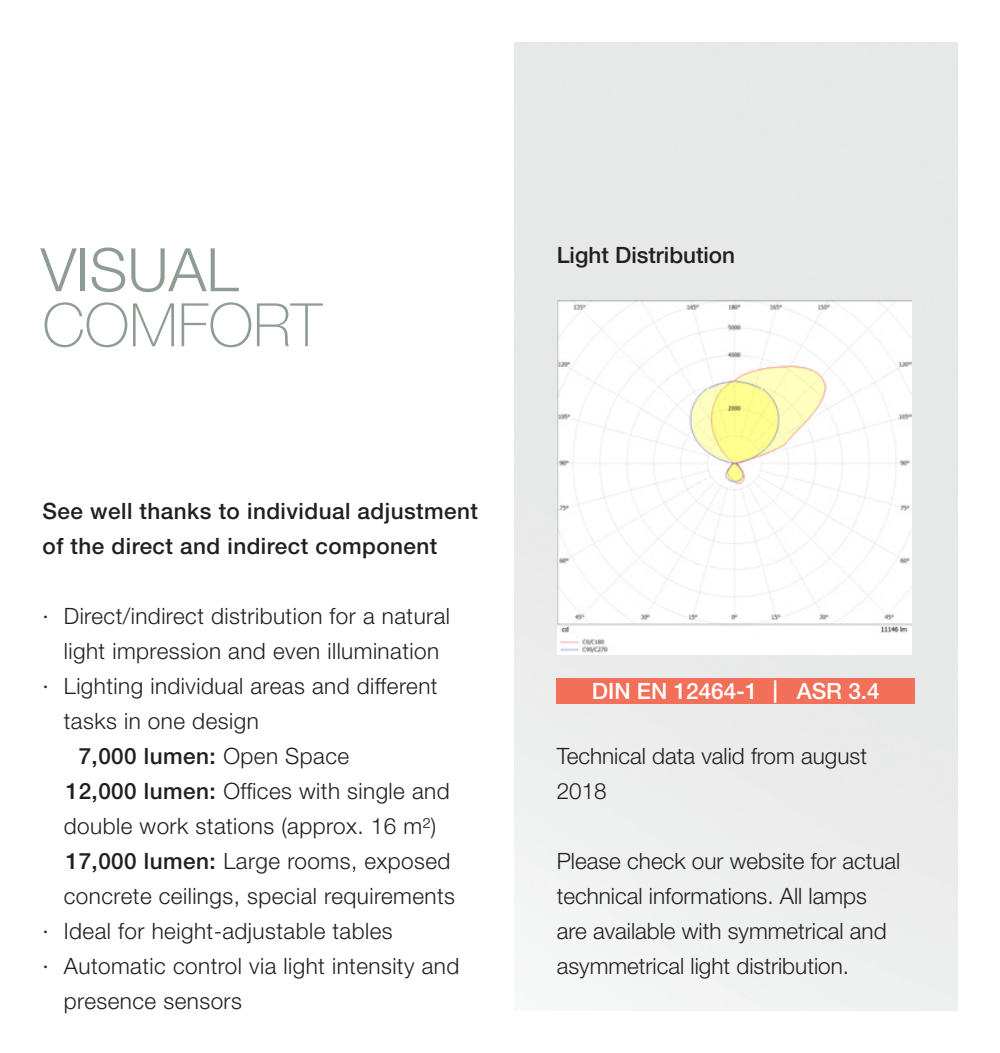
<style>
.page{position:relative;width:1000px;height:1053px;background:#fff}
.page>*{position:absolute;margin:0;border:0;box-sizing:border-box;transform-origin:0 0}
.t1{font:100 60px "Helvetica Neue LT Pro";color:#8f9c93}
.t2{font:300 60px "Helvetica Neue LT Pro";color:#8f9c93}
.t3{font:300 22.5px/35px "Helvetica Neue LT Pro";letter-spacing:.02em;color:#231f20}
.t4{font:300 22.5px/35px "Helvetica Neue LT Pro";color:#231f20}
.t5{font:500 22.5px/35px "Helvetica Neue LT Pro";letter-spacing:.02em;color:#231f20}
.t6{font:500 22.5px "Helvetica Neue LT Pro";color:#fff}
.t7{font:500 22.5px "Helvetica Neue LT Pro";color:#231f20}
.t8{font:300 7.5px "Frutiger";letter-spacing:-.005em;color:#000}
.t9{font:300 5.5px "Frutiger";color:#000}
.s1{font-weight:300}
.s2{font-weight:500}
</style>
<div class="page">
<img style="left:514px;top:43px;width:443px;height:967px">
<div style="left:556px;top:678px;width:358px;height:25px;background:#f26f59"></div>
<img style="left:557px;top:301px;width:354px;height:354px">
<hr style="left:999px;top:0;width:1px;height:1052px;background:#8f9c93">
<p class="t2" style="left:41px;top:233px;width:199px">VISUAL</p>
<p class="t1" style="left:42px;top:289px;width:281px">COMFORT</p>
<p class="t5" style="left:43px;top:493px;width:437px">See well thanks to individual adjustment of the direct and indirect component</p>
<p class="t3" style="left:43px;top:598px;width:409px;text-align:center">· Direct/indirect distribution for a natural light impression and even illumination</p>
<p class="t3" style="left:64px;top:668px;width:375px;text-indent:-21px">· Lighting individual areas and different tasks in one design</p>
<p class="t5" style="left:79px;top:738px;width:272px">7,000 lumen: <span class="s1">Open Space</span></p>
<p class="t3" style="left:64px;top:773px;width:387px"><span class="s2">12,000 lumen:</span> Offices with single and double work stations (approx. 16 m²)</p>
<p class="t3" style="left:64px;top:843px;width:392px"><span class="s2">17,000 lumen:</span> Large rooms, exposed concrete ceilings, special requirements</p>
<p class="t3" style="left:43px;top:913px;width:351px">· Ideal for height-adjustable tables</p>
<p class="t3" style="left:64px;top:948px;width:397px;text-indent:-21px">· Automatic control via light intensity and presence sensors</p>
<p class="t7" style="left:556px;top:241px;width:180px">Light Distribution</p>
<p class="t9" style="left:560px;top:250px;width:28px">Messobjekt</p>
<p class="t8" style="left:560px;top:256px;width:139px">Durable Hunke &amp; Jochheim GmbH &amp; Co.KG</p>
<p class="t6" style="left:591px;top:677px;width:289px">DIN EN 12464-1 | ASR 3.4</p>
<p class="t4" style="left:556px;top:738px;width:312px">Technical data valid from august<br>2018</p>
<p class="t4" style="left:556px;top:843px;width:345px">Please check our website for actual technical informations. All lamps are available with symmetrical and asymmetrical light distribution.</p>
</div>
